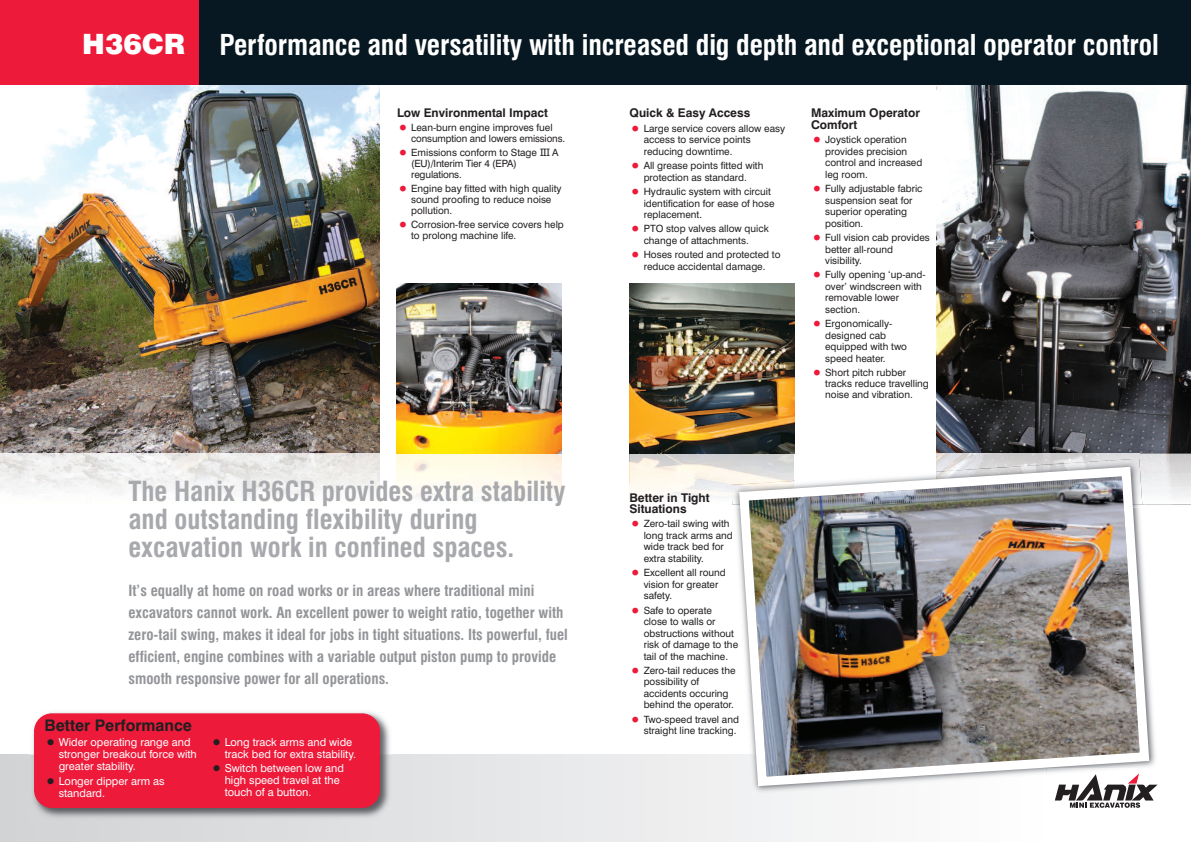
<style>
.page{position:relative;width:1191px;height:842px;background:#fff}
.page>*{position:absolute;margin:0;border:0;box-sizing:border-box;transform-origin:0 0}
.t1{font:700 condensed 28px "Swiss 721 BT";letter-spacing:-.005em;color:#fff}
.t2{font:700 condensed 27px/28px "Swiss 721 BT";color:#a8a9ad}
.t3{font:700 16px "Swiss 721 BT";color:#231f20}
.t4{font:700 condensed 15px/22px "Swiss 721 BT";color:#939598}
.t5{font:700 12px/11.5px "Swiss 721 BT";color:#231f20}
.t6{font:11px/12px "Swiss 721 BT";color:#fff}
.t7{font:10px/11.5px "Swiss 721 BT";color:#231f20}
.s1{font-weight:900;font-stretch:normal}
.s2{font-size:20px;color:#ed1a3a}
.s3{font-family:"Verdana"}
.s4{font-size:21px;color:#231f20}
</style>
<div class="page">
<img style="left:936px;top:85px;width:255px;height:369px">
<img style="left:0;top:85px;width:380px;height:369px">
<img style="left:629px;top:283px;width:165px;height:189px">
<img style="left:396px;top:454px;width:336px;height:44px">
<img style="left:0;top:454px;width:380px;height:44px">
<img style="left:629px;top:485px;width:102px;height:13px">
<img style="left:936px;top:454px;width:203px;height:5px">
<div style="left:0;top:754px;width:1046px;height:88px;background:linear-gradient(to right,#d1d2d5,#fefefe)"></div>
<div style="left:198px;top:0;width:993px;height:85px;background:#071822"></div>
<img style="left:397px;top:283px;width:164px;height:170px">
<svg style="left:1054px;top:784px;width:103px;height:24px"></svg>
<img style="left:731px;top:481px;width:3px;height:24px">
<img style="left:936px;top:459px;width:206px;height:3px">
<img style="left:748px;top:791px;width:298px;height:5px">
<img style="left:734px;top:462px;width:420px;height:329px">
<img style="left:30px;top:712px;width:363px;height:109px">
<div style="left:34px;top:713px;width:346px;height:95px;background:#ed1a3a;border-radius:18px"></div>
<div style="left:0;top:0;width:198px;height:85px;background:#ed1a3a"></div>
<h1 class="t1" style="left:82px;top:34px;width:1078px"><span class="s1">H36CR</span> Performance and versatility with increased dig depth and exceptional operator control</h1>
<p class="t5" style="left:397px;top:109px;width:152px">Low Environmental Impact</p>
<p class="t7" style="left:411px;top:123px;width:155px;line-height:11px;text-indent:-14px"><span class="s2">•</span> Lean-burn engine improves fuel consumption and lowers emissions.</p>
<p class="t7" style="left:411px;top:148px;width:149px;line-height:11px;text-indent:-14px"><span class="s2">•</span> Emissions conform to Stage <span class="s3">III</span> A (EU)/Interim Tier 4 (EPA) regulations.</p>
<p class="t7" style="left:411px;top:184px;width:152px;line-height:11px;text-indent:-14px"><span class="s2">•</span> Engine bay fitted with high quality sound proofing to reduce noise pollution.</p>
<p class="t7" style="left:411px;top:220px;width:154px;line-height:11px;text-indent:-14px"><span class="s2">•</span> Corrosion-free service covers help to prolong machine life.</p>
<h2 class="t2" style="left:128px;top:479px;width:438px">The Hanix H36CR provides extra stability and outstanding flexibility during excavation work in confined spaces.</h2>
<p class="t4" style="left:128px;top:580px;width:441px">It’s equally at home on road works or in areas where traditional mini excavators cannot work. An excellent power to weight ratio, together with zero-tail swing, makes it ideal for jobs in tight situations. Its powerful, fuel efficient, engine combines with a variable output piston pump to provide smooth responsive power for all operations.</p>
<h3 class="t3" style="left:45px;top:720px;width:149px">Better Performance</h3>
<p class="t6" style="left:59px;top:737px;width:140px;text-indent:-14px"><span class="s4">•</span> Wider operating range and stronger breakout force with greater stability.</p>
<p class="t6" style="left:59px;top:776px;width:107px;text-indent:-14px"><span class="s4">•</span> Longer dipper arm as standard.</p>
<p class="t6" style="left:225px;top:737px;width:133px;text-indent:-14px"><span class="s4">•</span> Long track arms and wide track bed for extra stability.</p>
<p class="t6" style="left:225px;top:763px;width:121px;text-indent:-14px"><span class="s4">•</span> Switch between low and high speed travel at the touch of a button.</p>
<p class="t5" style="left:629px;top:109px;width:122px">Quick &amp; Easy Access</p>
<p class="t7" style="left:643px;top:124px;width:143px;text-indent:-14px"><span class="s2">•</span> Large service covers allow easy access to service points reducing downtime.</p>
<p class="t7" style="left:629px;top:161px;width:135px;text-align:center"><span class="s2">•</span> All grease points fitted with protection as standard.</p>
<p class="t7" style="left:643px;top:187px;width:132px;text-indent:-14px"><span class="s2">•</span> Hydraulic system with circuit identification for ease of hose replacement.</p>
<p class="t7" style="left:629px;top:224px;width:141px;text-align:center"><span class="s2">•</span> PTO stop valves allow quick change of attachments.</p>
<p class="t7" style="left:629px;top:250px;width:152px;text-align:center"><span class="s2">•</span> Hoses routed and protected to reduce accidental damage.</p>
<p class="t5" style="left:811px;top:109px;width:110px">Maximum Operator<br>Comfort</p>
<p class="t7" style="left:825px;top:135px;width:99px;text-indent:-14px"><span class="s2">•</span> Joystick operation provides precision control and increased leg room.</p>
<p class="t7" style="left:825px;top:184px;width:99px;text-indent:-14px"><span class="s2">•</span> Fully adjustable fabric suspension seat for superior operating position.</p>
<p class="t7" style="left:825px;top:233px;width:106px;text-indent:-14px"><span class="s2">•</span> Full vision cab provides better all-round visibility.</p>
<p class="t7" style="left:825px;top:270px;width:102px;text-indent:-14px"><span class="s2">•</span> Fully opening ‘up-and&shy;over’ windscreen with removable lower section.</p>
<p class="t7" style="left:825px;top:319px;width:83px;text-indent:-14px"><span class="s2">•</span> Ergonomically&shy;designed cab equipped with two speed heater.</p>
<p class="t7" style="left:825px;top:367px;width:105px;line-height:11px;text-indent:-14px"><span class="s2">•</span> Short pitch rubber tracks reduce travelling noise and vibration.</p>
<p class="t5" style="left:629px;top:493px;width:82px">Better in Tight<br>Situations</p>
<p class="t7" style="left:643px;top:519px;width:91px;text-indent:-14px"><span class="s2">•</span> Zero-tail swing with long track arms and wide track bed for extra stability.</p>
<p class="t7" style="left:643px;top:568px;width:84px;text-indent:-14px"><span class="s2">•</span> Excellent all round vision for greater safety.</p>
<p class="t7" style="left:643px;top:605px;width:96px;text-indent:-14px"><span class="s2">•</span> Safe to operate close to walls or obstructions without risk of damage to the tail of the machine.</p>
<p class="t7" style="left:643px;top:666px;width:93px;text-indent:-14px"><span class="s2">•</span> Zero-tail reduces the possibility of accidents occuring behind the operator.</p>
<p class="t7" style="left:629px;top:714px;width:111px;text-align:right"><span class="s2">•</span> Two-speed travel and straight line tracking.</p>
</div>
